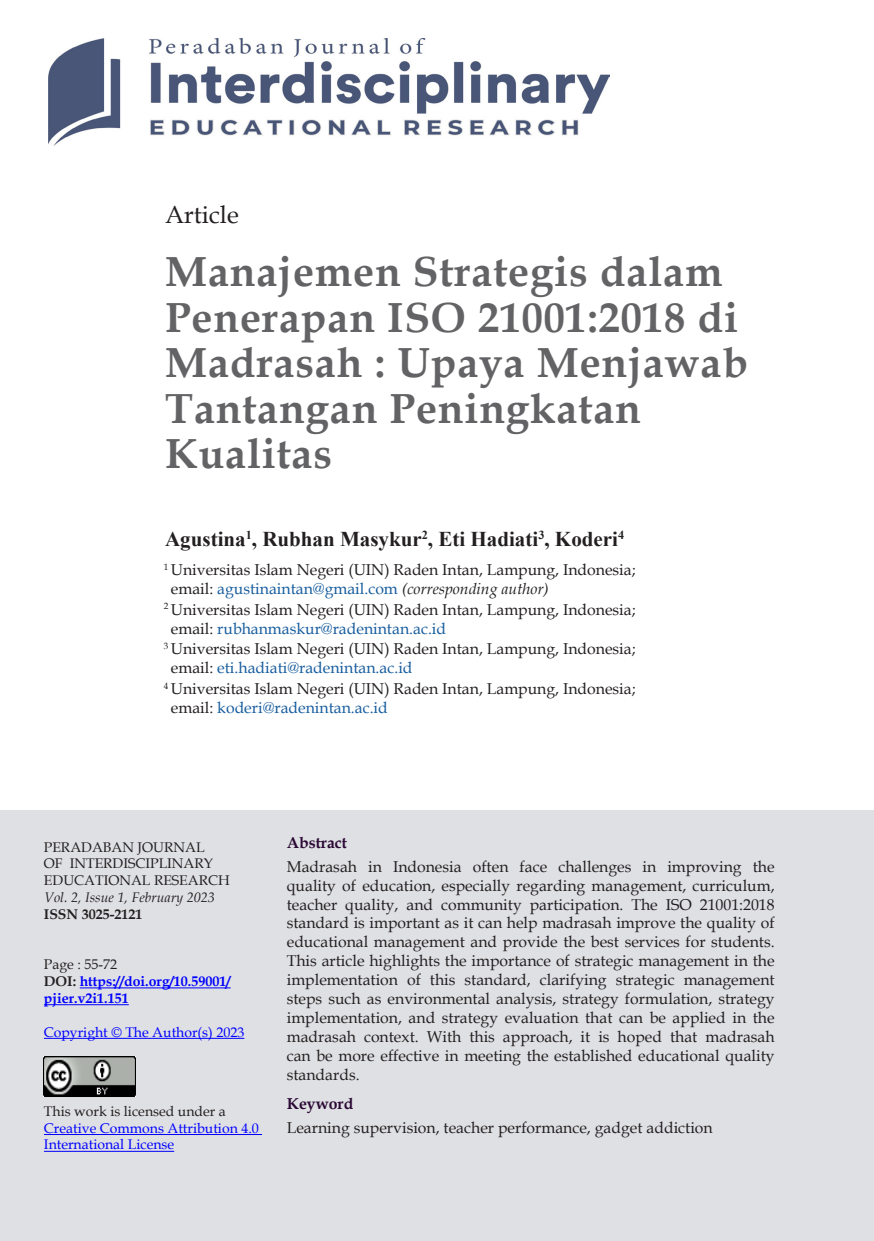
<style>
.page{position:relative;width:874px;height:1241px;background:#fff}
.page>*{position:absolute;margin:0;border:0;box-sizing:border-box;transform-origin:0 0}
.Judul{font:700 42px/45.5px "Book Antiqua";letter-spacing:.02em;color:#636366}
.t1{font:24.5px "Book Antiqua";color:#231f20}
.Depan_Nama_Penulis{font:700 21px "Times New Roman";color:#231f20}
.abstrak{font:15.75px/18.9px "Book Antiqua";color:#231f20;text-align:justify}
.afiliasi{font:15.75px/18.9px "Book Antiqua";color:#231f20}
.Judul_Abstrak{font:700 15.75px "Book Antiqua";color:#2a0834}
.t2{font:14px/16.8px "Book Antiqua";color:#00f}
.t3{font:14px/16.8px "Book Antiqua";color:#231f20}
.t4{font:700 14px/16.8px "Book Antiqua";color:#00f}
.t5{font:italic 14px "Book Antiqua";color:#231f20}
.t6{font:700 14px "Book Antiqua";color:#231f20}
.s1{color:#175d9e}
.s2{font-style:italic}
.s3{color:#231f20}
</style>
<div class="page">
<div style="left:0;top:810px;width:873px;height:430px;background:#dfe0e3"></div>
<img style="left:49px;top:39px;width:560px;height:106px">
<hr style="left:80px;top:987px;width:150px;height:1px;background:#00f">
<hr style="left:44px;top:1004px;width:85px;height:1px;background:#00f">
<hr style="left:44px;top:1037px;width:200px;height:1px;background:#00f">
<hr style="left:44px;top:1133px;width:218px;height:1px;background:#00f">
<hr style="left:44px;top:1150px;width:130px;height:1px;background:#00f">
<div style="left:44px;top:1055px;width:91px;height:42px;background:#000"></div>
<img style="left:44px;top:1055px;width:91px;height:40px">
<p class="t1" style="left:165px;top:197px;width:75px">Article</p>
<p class="Judul" style="left:165px;top:249px;width:584px">Manajemen Strategis dalam<br>Penerapan ISO 21001:2018 di<br>Madrasah : Upaya Menjawab<br>Tantangan Peningkatan<br>Kualitas</p>
<p class="Depan_Nama_Penulis" style="left:165px;top:524px;width:460px">Agustina<sup>1</sup>, Rubhan Masykur<sup>2</sup>, Eti Hadiati<sup>3</sup>, Koderi<sup>4</sup></p>
<p class="afiliasi" style="left:171px;top:559px;width:466px;text-indent:-7px"><sup>1</sup> Universitas Islam Negeri (UIN) Raden Intan, Lampung, Indonesia; email: <span class="s1">agustinaintan@gmail.com</span> <span class="s2">(corresponding author)</span></p>
<p class="afiliasi" style="left:171px;top:599px;width:466px;text-indent:-7px"><sup>2</sup> Universitas Islam Negeri (UIN) Raden Intan, Lampung, Indonesia; email: <span class="s1">rubhanmaskur@radenintan.ac.id</span></p>
<p class="afiliasi" style="left:171px;top:639px;width:466px;text-indent:-7px"><sup>3</sup> Universitas Islam Negeri (UIN) Raden Intan, Lampung, Indonesia; email: <span class="s1">eti.hadiati@radenintan.ac.id</span></p>
<p class="afiliasi" style="left:171px;top:679px;width:466px;text-indent:-7px"><sup>4</sup> Universitas Islam Negeri (UIN) Raden Intan, Lampung, Indonesia; email: <span class="s1">koderi@radenintan.ac.id</span></p>
<p class="t3" style="left:44px;top:838px;width:187px">PERADABAN JOURNAL<br>OF INTERDISCIPLINARY<br>EDUCATIONAL RESEARCH</p>
<p class="t5" style="left:44px;top:887px;width:172px">Vol. 2, Issue 1, February 2023</p>
<p class="t6" style="left:44px;top:904px;width:100px">ISSN 3025-2121</p>
<p class="t3" style="left:44px;top:955px;width:75px">Page : 55-72</p>
<p class="t4" style="left:44px;top:972px;width:188px"><span class="s3">DOI:</span> https://doi.org/10.59001/ pjier.v2i1.151</p>
<p class="t2" style="left:44px;top:1022px;width:202px">Copyright © The Author(s) 2023</p>
<p class="t2" style="left:44px;top:1102px;width:216px"><span class="s3">This work is licensed under a<br></span>Creative Commons Attribution 4.0<br>International License</p>
<p class="Judul_Abstrak" style="left:286px;top:831px;width:62px">Abstract</p>
<p class="abstrak" style="left:286px;top:856px;width:489px">Madrasah in Indonesia often face challenges in improving the quality of education, especially regarding management, curriculum, teacher quality, and community participation. The ISO 21001:2018 standard is important as it can help madrasah improve the quality of educational management and provide the best services for students.<br>This article highlights the importance of strategic management in the implementation of this standard, clarifying strategic management steps such as environmental analysis, strategy formulation, strategy implementation, and strategy evaluation that can be applied in the madrasah context. With this approach, it is hoped that madrasah can be more effective in meeting the established educational quality standards.</p>
<p class="Judul_Abstrak" style="left:286px;top:1092px;width:68px">Keyword</p>
<p class="abstrak" style="left:286px;top:1117px;width:427px">Learning supervision, teacher performance, gadget addiction</p>
</div>
